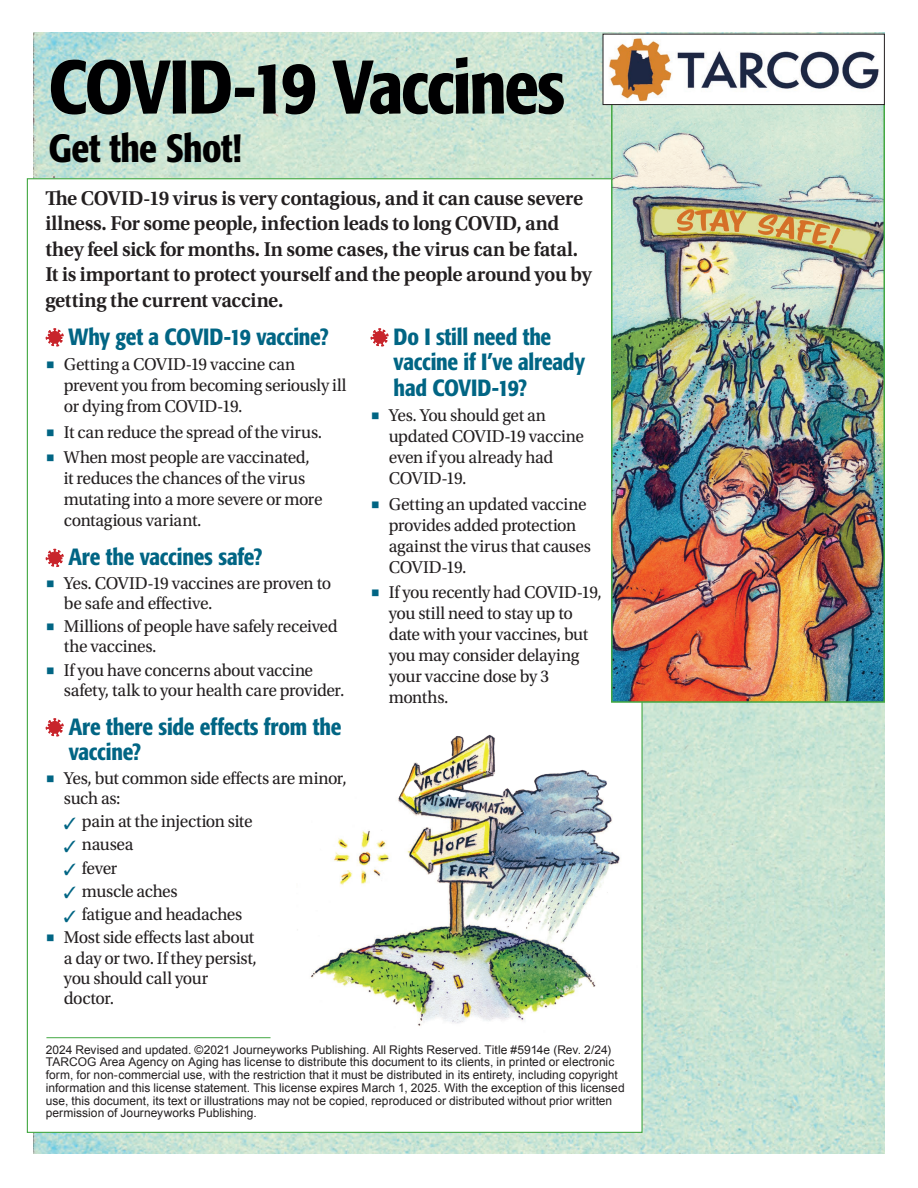
<style>
.page{position:relative;width:918px;height:1188px;background:#fff}
.page>*{position:absolute;margin:0;border:0;box-sizing:border-box;transform-origin:0 0}
.t1{font:500 condensed 75px "Formata";letter-spacing:-.03em;color:#000001}
.t2{font:500 condensed 39px "Formata";letter-spacing:-.015em;color:#000001}
.t3{font:500 condensed 23.25px/25.5px "Formata";letter-spacing:-.01em;color:#016584}
.t4{font:600 21px/25.5px "Utopia Std";letter-spacing:-.015em;color:#231f20}
.t5{font:18px/21px "Utopia Std";letter-spacing:-.02em;color:#231f20}
.t6{font:12px/12.8px "Arial";color:#231f20}
.s1{font-size:19.8px;color:#016584}
.s2{color:#016584}
</style>
<div class="page">
<img style="left:34px;top:33px;width:851px;height:1120px">
<div style="left:27px;top:178px;width:616px;height:955px;background:#fff;border:1px solid #43a842"></div>
<hr style="left:46px;top:1037px;width:225px;height:1px;background:#43a842">
<svg style="left:371px;top:328px;width:18px;height:18px"></svg>
<img style="left:297px;top:735px;width:324px;height:291px">
<svg style="left:46px;top:328px;width:18px;height:18px"></svg>
<svg style="left:46px;top:549px;width:18px;height:18px"></svg>
<svg style="left:46px;top:718px;width:18px;height:18px"></svg>
<img style="left:614px;top:105px;width:268px;height:595px">
<div style="left:611px;top:42px;width:274px;height:661px;border:2px solid #43a842"></div>
<img style="left:605px;top:36px;width:278px;height:67px">
<div style="left:603px;top:34px;width:282px;height:71px;border:1px solid #231f20"></div>
<h1 class="t1" style="left:48px;top:41px;width:518px">COVID-19 Vaccines</h1>
<h2 class="t2" style="left:48px;top:124px;width:195px">Get the Shot!</h2>
<p class="t4" style="left:45px;top:185px;width:548px">The COVID-19 virus is very contagious, and it can cause severe illness. For some people, infection leads to long COVID, and they feel sick for months. In some cases, the virus can be fatal.<br>It is important to protect yourself and the people around you by getting the current vaccine.</p>
<p class="t3" style="left:394px;top:323px;width:193px">Do I still need the vaccine if I’ve already had COVID-19?</p>
<p class="t5" style="left:389px;top:405px;width:197px;text-indent:-18px"><span class="s1">■</span> Yes. You should get an updated COVID-19 vaccine even if you already had<br>COVID-19.</p>
<p class="t5" style="left:389px;top:494px;width:204px;text-indent:-18px"><span class="s1">■</span> Getting an updated vaccine provides added protection against the virus that causes<br>COVID-19.</p>
<p class="t5" style="left:389px;top:582px;width:215px;text-indent:-18px"><span class="s1">■</span> If you recently had COVID-19, you still need to stay up to date with your vaccines, but you may consider delaying your vaccine dose by 3 months.</p>
<p class="t3" style="left:68px;top:323px;width:262px">Why get a COVID-19 vaccine?</p>
<p class="t5" style="left:64px;top:354px;width:284px;text-indent:-18px"><span class="s1">■</span> Getting a COVID-19 vaccine can prevent you from becoming seriously ill or dying from COVID-19.</p>
<p class="t5" style="left:46px;top:422px;width:278px"><span class="s1">■</span> It can reduce the spread of the virus.</p>
<p class="t5" style="left:64px;top:447px;width:260px;text-indent:-18px"><span class="s1">■</span> When most people are vaccinated, it reduces the chances of the virus mutating into a more severe or more contagious variant.</p>
<p class="t3" style="left:68px;top:544px;width:196px">Are the vaccines safe?</p>
<p class="t5" style="left:64px;top:573px;width:269px;line-height:20.2px;text-indent:-18px"><span class="s1">■</span> Yes. COVID-19 vaccines are proven to be safe and effective.</p>
<p class="t5" style="left:64px;top:616px;width:275px;line-height:20.2px;text-indent:-18px"><span class="s1">■</span> Millions of people have safely received the vaccines.</p>
<p class="t5" style="left:64px;top:660px;width:282px;line-height:20.2px;text-indent:-18px"><span class="s1">■</span> If you have concerns about vaccine safety, talk to your health care provider.</p>
<p class="t3" style="left:69px;top:713px;width:274px">Are there side effects from the vaccine?</p>
<p class="t5" style="left:64px;top:768px;width:284px;line-height:20.2px;text-indent:-18px"><span class="s1">■</span> Yes, but common side effects are minor, such as:</p>
<p class="t5" style="left:64px;top:811px;width:190px"><span class="s2">✓</span> pain at the injection site</p>
<p class="t5" style="left:64px;top:834px;width:71px"><span class="s2">✓</span> nausea</p>
<p class="t5" style="left:64px;top:858px;width:55px"><span class="s2">✓</span> fever</p>
<p class="t5" style="left:64px;top:881px;width:115px"><span class="s2">✓</span> muscle aches</p>
<p class="t5" style="left:64px;top:904px;width:180px"><span class="s2">✓</span> fatigue and headaches</p>
<p class="t5" style="left:64px;top:928px;width:195px;line-height:20.2px;text-indent:-18px"><span class="s1">■</span> Most side effects last about a day or two. If they persist, you should call your doctor.</p>
<p class="t6" style="left:46px;top:1043px;width:580px">2024 Revised and updated. ©2021 Journeyworks Publishing. All Rights Reserved. Title #5914e (Rev. 2/24)<br>TARCOG Area Agency on Aging has license to distribute this document to its clients, in printed or electronic form, for non-commercial use, with the restriction that it must be distributed in its entirety, including copyright information and this license statement. This license expires March 1, 2025. With the exception of this licensed use, this document, its text or illustrations may not be copied, reproduced or distributed without prior written permission of Journeyworks Publishing.</p>
</div>
